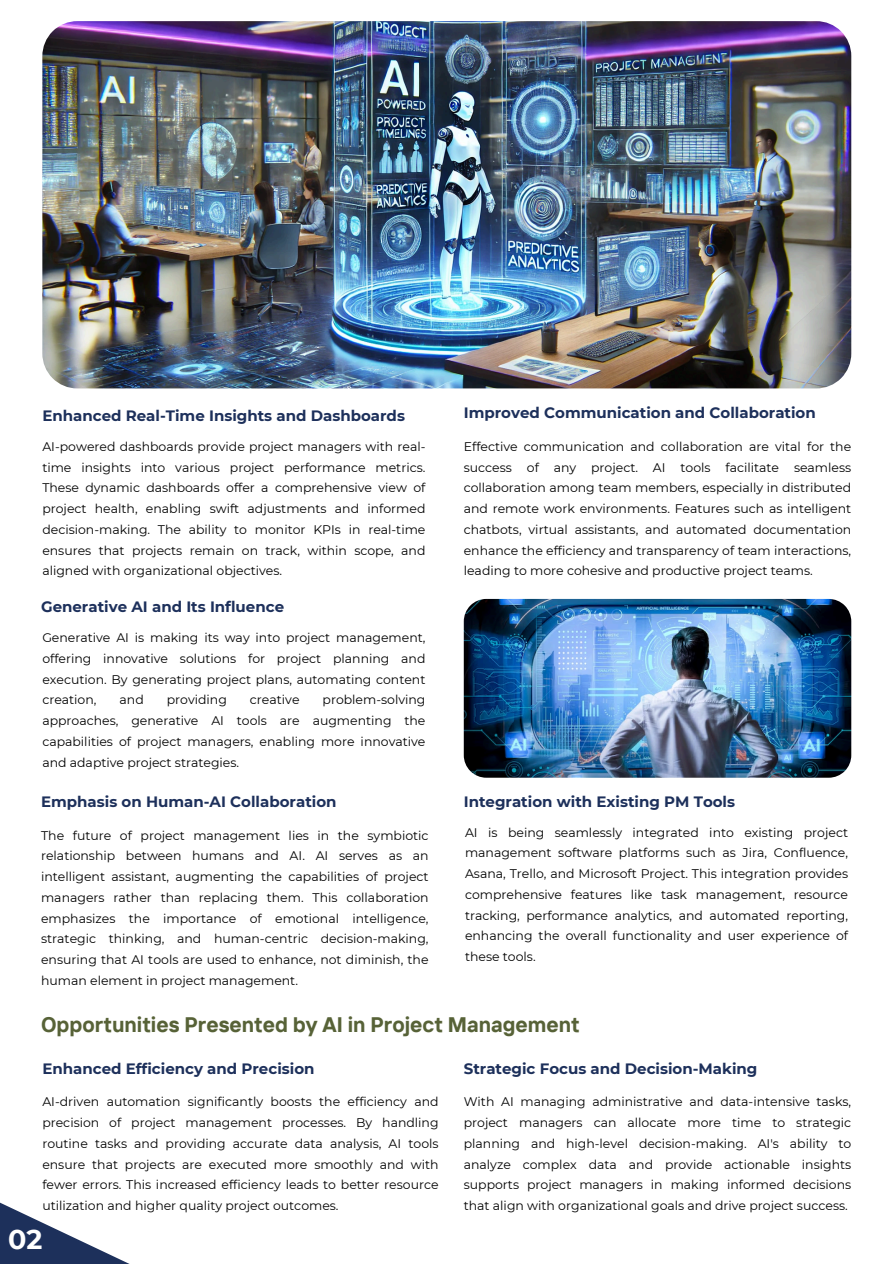
<style>
.page{position:relative;width:894px;height:1264px;background:#fff}
.page>*{position:absolute;margin:0;border:0;box-sizing:border-box;transform-origin:0 0}
.t1{font:700 27px "Montserrat";color:#fff}
.t2{font:700 21px "TT Interphases";color:#576237}
.t3{font:700 15px "Montserrat";color:#1d305b}
.t4{font:12.45px/20.7px "Montserrat";color:#000;text-align:justify}
</style>
<div class="page">
<img style="left:42px;top:21px;width:809px;height:367px">
<img style="left:463px;top:599px;width:388px;height:178px">
<svg style="left:0;top:1202px;width:128px;height:61px"></svg>
<p class="t3" style="left:42px;top:407px;width:364px">Enhanced Real-Time Insights and Dashboards</p>
<h2 class="t4" style="left:42px;top:436px;width:384px">AI-powered dashboards provide project managers with real&shy;time insights into various project performance metrics.<br>These dynamic dashboards offer a comprehensive view of project health, enabling swift adjustments and informed decision-making. The ability to monitor KPIs in real-time ensures that projects remain on track, within scope, and aligned with organizational objectives.</h2>
<p class="t3" style="left:41px;top:597px;width:244px">Generative AI and Its Influence</p>
<p class="t4" style="left:42px;top:627px;width:384px">Generative AI is making its way into project management, offering innovative solutions for project planning and execution. By generating project plans, automating content creation,</p>
<p class="t4" style="left:42px;top:689px;width:384px;text-indent:280px">problem-solving approaches, generative AI tools are augmenting the capabilities of project managers, enabling more innovative and adaptive project strategies.</p>
<p class="t4" style="left:119px;top:689px;width:26px">and</p>
<p class="t4" style="left:167px;top:689px;width:62px">providing</p>
<p class="t4" style="left:250px;top:689px;width:51px">creative</p>
<p class="t3" style="left:41px;top:792px;width:297px">Emphasis on Human-AI Collaboration</p>
<h2 class="t4" style="left:41px;top:824px;width:389px">The future of project management lies in the symbiotic relationship between humans and AI. AI serves as an intelligent assistant, augmenting the capabilities of project managers rather than replacing them. This collaboration emphasizes the importance of emotional intelligence, strategic thinking, and human-centric decision-making, ensuring that AI tools are used to enhance, not diminish, the human element in project management.</h2>
<h2 class="t3" style="left:463px;top:403px;width:353px">Improved Communication and Collaboration</h2>
<p class="t4" style="left:463px;top:436px;width:389px">Effective communication and collaboration are vital for the success of any project. AI tools facilitate seamless collaboration among team members, especially in distributed and remote work environments. Features such as intelligent chatbots, virtual assistants, and automated documentation enhance the efficiency and transparency of team interactions, leading to more cohesive and productive project teams.</p>
<p class="t3" style="left:463px;top:792px;width:273px">Integration with Existing PM Tools</p>
<h2 class="t4" style="left:465px;top:821px;width:384px">AI is being seamlessly integrated into existing project management software platforms such as Jira, Confluence, Asana, Trello, and Microsoft Project. This integration provides comprehensive features like task management, resource tracking, performance analytics, and automated reporting, enhancing the overall functionality and user experience of these tools.</h2>
<h1 class="t2" style="left:41px;top:1010px;width:540px">Opportunities Presented by AI in Project Management</h1>
<h2 class="t3" style="left:42px;top:1058px;width:273px">Enhanced Efficiency and Precision</h2>
<h2 class="t4" style="left:42px;top:1091px;width:397px">AI-driven automation significantly boosts the efficiency and precision of project management processes. By handling routine tasks and providing accurate data analysis, AI tools ensure that projects are executed more smoothly and with fewer errors. This increased efficiency leads to better resource utilization and higher quality project outcomes.</h2>
<p class="t1" style="left:8px;top:1222px;width:36px">02</p>
<p class="t3" style="left:463px;top:1058px;width:295px">Strategic Focus and Decision-Making</p>
<p class="t4" style="left:463px;top:1091px;width:389px">With AI managing administrative and data-intensive tasks, project managers can allocate more time to strategic planning and high-level decision-making. AI's ability to analyze complex data and provide actionable insights supports project managers in making informed decisions that align with organizational goals and drive project success.</p>
</div>
